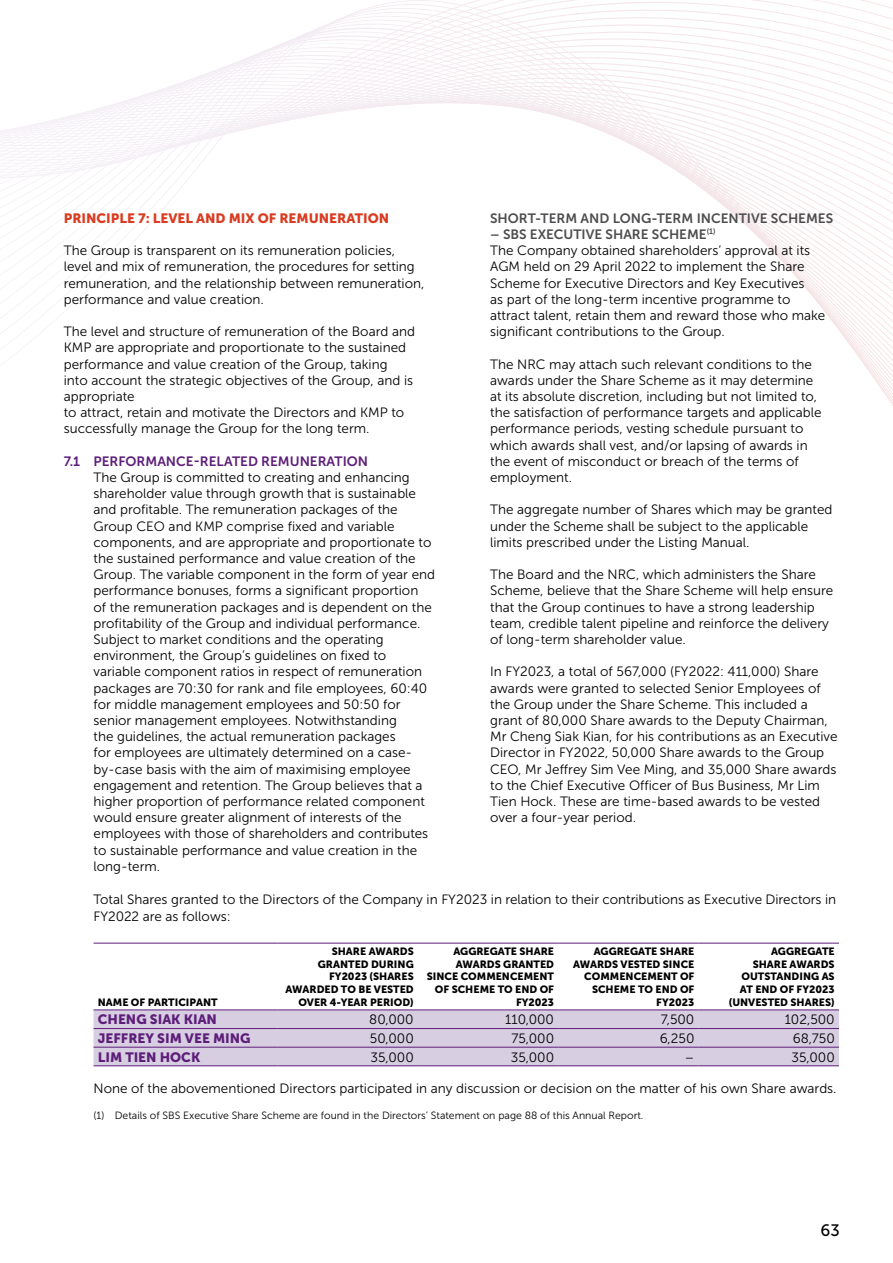
<style>
.page{position:relative;width:893px;height:1263px;background:#fff}
.page>*{position:absolute;margin:0;border:0;box-sizing:border-box;transform-origin:0 0}
.t1{font:16.5px "Museo Sans 500";color:#000}
.t2{font:13.5px/16.2px "Museo Sans 300";color:#000}
.t3{font:13.5px "Museo Sans 700";color:#4d4d4f}
.t4{font:13.5px "Museo Sans 900";color:#5d1e79}
.t5{font:13.5px "Museo Sans 900";color:#d93b20}
.t6{font:13.5px "Museo Sans 700";color:#5d1e79}
.t7{font:10.5px/12.6px "Museo Sans 900";color:#000;text-align:right}
.t8{font:10.5px "Museo Sans 300";color:#000}
</style>
<div class="page">
<svg style="left:0;top:0;width:893px;height:390px"></svg>
<div style="left:94px;top:1010px;width:745px;height:55px;background:#d7cee2"></div>
<hr style="left:94px;top:943px;width:184px;height:1px;background:#5d1e79">
<hr style="left:278px;top:943px;width:140px;height:1px;background:#5d1e79">
<hr style="left:418px;top:943px;width:140px;height:1px;background:#5d1e79">
<hr style="left:558px;top:943px;width:141px;height:1px;background:#5d1e79">
<hr style="left:699px;top:943px;width:140px;height:1px;background:#5d1e79">
<hr style="left:94px;top:1009px;width:184px;height:1px;background:#5d1e79">
<hr style="left:278px;top:1009px;width:140px;height:1px;background:#5d1e79">
<hr style="left:418px;top:1009px;width:140px;height:1px;background:#5d1e79">
<hr style="left:558px;top:1009px;width:141px;height:1px;background:#5d1e79">
<hr style="left:699px;top:1009px;width:140px;height:1px;background:#5d1e79">
<hr style="left:94px;top:1028px;width:184px;height:1px;background:#5d1e79">
<hr style="left:278px;top:1028px;width:140px;height:1px;background:#5d1e79">
<hr style="left:418px;top:1028px;width:140px;height:1px;background:#5d1e79">
<hr style="left:558px;top:1028px;width:141px;height:1px;background:#5d1e79">
<hr style="left:699px;top:1028px;width:140px;height:1px;background:#5d1e79">
<hr style="left:94px;top:1047px;width:184px;height:1px;background:#5d1e79">
<hr style="left:278px;top:1047px;width:140px;height:1px;background:#5d1e79">
<hr style="left:418px;top:1047px;width:140px;height:1px;background:#5d1e79">
<hr style="left:558px;top:1047px;width:141px;height:1px;background:#5d1e79">
<hr style="left:699px;top:1047px;width:140px;height:1px;background:#5d1e79">
<hr style="left:94px;top:1065px;width:184px;height:1px;background:#5d1e79">
<hr style="left:278px;top:1065px;width:140px;height:1px;background:#5d1e79">
<hr style="left:418px;top:1065px;width:140px;height:1px;background:#5d1e79">
<hr style="left:558px;top:1065px;width:141px;height:1px;background:#5d1e79">
<hr style="left:699px;top:1065px;width:140px;height:1px;background:#5d1e79">
<p class="t5" style="left:64px;top:210px;width:327px">PRINCIPLE 7: LEVEL AND MIX OF REMUNERATION</p>
<p class="t2" style="left:64px;top:242px;width:362px">The Group is transparent on its remuneration policies, level and mix of remuneration, the procedures for setting remuneration, and the relationship between remuneration, performance and value creation.</p>
<p class="t2" style="left:64px;top:323px;width:353px">The level and structure of remuneration of the Board and KMP are appropriate and proportionate to the sustained performance and value creation of the Group, taking into account the strategic objectives of the Group, and is appropriate<br>to attract, retain and motivate the Directors and KMP to successfully manage the Group for the long term.</p>
<p class="t6" style="left:64px;top:454px;width:306px">7.1 PERFORMANCE-RELATED REMUNERATION</p>
<p class="t2" style="left:94px;top:469px;width:343px">The Group is committed to creating and enhancing shareholder value through growth that is sustainable and profitable. The remuneration packages of the Group CEO and KMP comprise fixed and variable components, and are appropriate and proportionate to the sustained performance and value creation of the Group. The variable component in the form of year end performance bonuses, forms a significant proportion<br>of the remuneration packages and is dependent on the profitability of the Group and individual performance.<br>Subject to market conditions and the operating environment, the Group’s guidelines on fixed to variable component ratios in respect of remuneration packages are 70:30 for rank and file employees, 60:40 for middle management employees and 50:50 for senior management employees. Notwithstanding<br>the guidelines, the actual remuneration packages<br>for employees are ultimately determined on a case&shy;by-case basis with the aim of maximising employee engagement and retention. The Group believes that a higher proportion of performance related component would ensure greater alignment of interests of the employees with those of shareholders and contributes to sustainable performance and value creation in the long-term.</p>
<p class="t3" style="left:490px;top:211px;width:344px">SHORT-TERM AND LONG-TERM INCENTIVE SCHEMES</p>
<p class="t3" style="left:490px;top:227px;width:227px">– SBS EXECUTIVE SHARE SCHEME<sup>(1)</sup></p>
<p class="t2" style="left:490px;top:242px;width:337px">The Company obtained shareholders’ approval at its AGM held on 29 April 2022 to implement the Share Scheme for Executive Directors and Key Executives<br>as part of the long-term incentive programme to attract talent, retain them and reward those who make significant contributions to the Group.</p>
<p class="t2" style="left:490px;top:356px;width:333px">The NRC may attach such relevant conditions to the awards under the Share Scheme as it may determine at its absolute discretion, including but not limited to, the satisfaction of performance targets and applicable performance periods, vesting schedule pursuant to which awards shall vest, and/or lapsing of awards in the event of misconduct or breach of the terms of employment.</p>
<p class="t2" style="left:490px;top:502px;width:344px">The aggregate number of Shares which may be granted under the Scheme shall be subject to the applicable limits prescribed under the Listing Manual.</p>
<p class="t2" style="left:490px;top:566px;width:345px">The Board and the NRC, which administers the Share Scheme, believe that the Share Scheme will help ensure that the Group continues to have a strong leadership team, credible talent pipeline and reinforce the delivery of long-term shareholder value.</p>
<p class="t2" style="left:490px;top:664px;width:349px">In FY2023, a total of 567,000 (FY2022: 411,000) Share awards were granted to selected Senior Employees of the Group under the Share Scheme. This included a grant of 80,000 Share awards to the Deputy Chairman, Mr Cheng Siak Kian, for his contributions as an Executive Director in FY2022, 50,000 Share awards to the Group CEO, Mr Jeffrey Sim Vee Ming, and 35,000 Share awards to the Chief Executive Officer of Bus Business, Mr Lim Tien Hock. These are time-based awards to be vested over a four-year period.</p>
<p class="t2" style="left:94px;top:892px;width:744px">Total Shares granted to the Directors of the Company in FY2023 in relation to their contributions as Executive Directors in<br>FY2022 are as follows:</p>
<p class="t7" style="left:98px;top:996px;width:121px">NAME OF PARTICIPANT</p>
<p class="t7" style="left:286px;top:945px;width:130px">SHARE AWARDS<br>GRANTED DURING<br>FY2023 (SHARES<br>AWARDED TO BE VESTED<br>OVER 4-YEAR PERIOD)</p>
<p class="t7" style="left:427px;top:945px;width:129px">AGGREGATE SHARE<br>AWARDS GRANTED<br>SINCE COMMENCEMENT<br>OF SCHEME TO END OF<br>FY2023</p>
<p class="t7" style="left:573px;top:945px;width:123px">AGGREGATE SHARE<br>AWARDS VESTED SINCE<br>COMMENCEMENT OF<br>SCHEME TO END OF<br>FY2023</p>
<p class="t7" style="left:729px;top:945px;width:107px">AGGREGATE<br>SHARE AWARDS<br>OUTSTANDING AS<br>AT END OF FY2023 (UNVESTED SHARES)</p>
<p class="t4" style="left:98px;top:1012px;width:121px">CHENG SIAK KIAN</p>
<p class="t2" style="left:369px;top:1012px;width:46px">80,000</p>
<p class="t2" style="left:505px;top:1012px;width:51px">110,000</p>
<p class="t2" style="left:661px;top:1012px;width:35px">7,500</p>
<p class="t2" style="left:785px;top:1012px;width:52px">102,500</p>
<p class="t4" style="left:98px;top:1030px;width:154px">JEFFREY SIM VEE MING</p>
<p class="t2" style="left:370px;top:1030px;width:45px">50,000</p>
<p class="t2" style="left:511px;top:1030px;width:44px">75,000</p>
<p class="t2" style="left:660px;top:1030px;width:36px">6,250</p>
<p class="t2" style="left:793px;top:1030px;width:44px">68,750</p>
<p class="t4" style="left:98px;top:1049px;width:104px">LIM TIEN HOCK</p>
<p class="t2" style="left:371px;top:1049px;width:45px">35,000</p>
<p class="t2" style="left:511px;top:1049px;width:45px">35,000</p>
<p class="t2" style="left:685px;top:1049px;width:11px">–</p>
<p class="t2" style="left:791px;top:1049px;width:45px">35,000</p>
<p class="t2" style="left:94px;top:1080px;width:744px">None of the abovementioned Directors participated in any discussion or decision on the matter of his own Share awards.</p>
<p class="t8" style="left:94px;top:1109px;width:551px">(1) Details of SBS Executive Share Scheme are found in the Directors’ Statement on page 88 of this Annual Report.</p>
<p class="t1" style="left:821px;top:1221px;width:21px">63</p>
</div>
